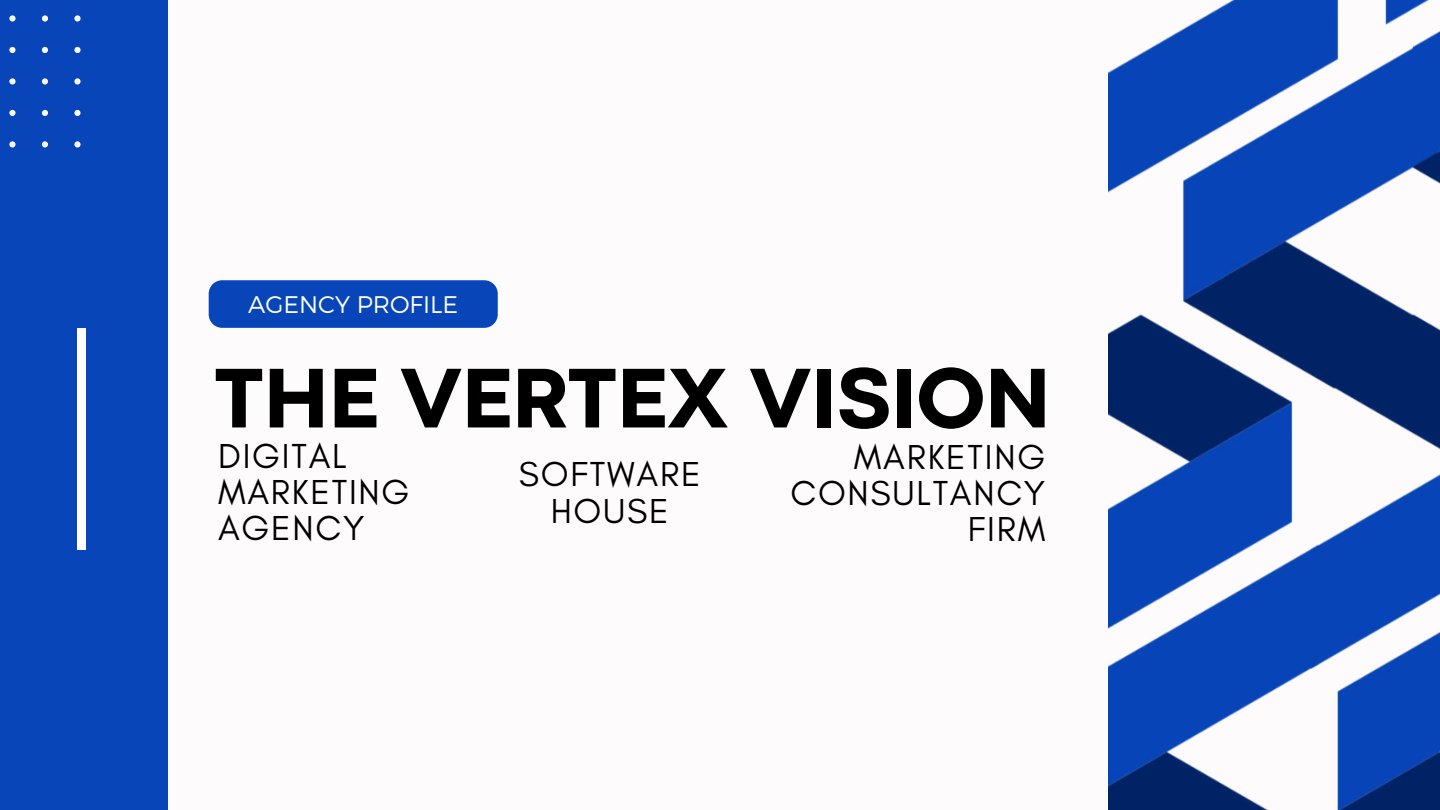
<style>
.page{position:relative;width:1440px;height:810px;background:#fdfbfb}
.page>*{position:absolute;margin:0;border:0;box-sizing:border-box;transform-origin:0 0}
.t1{font:800 88.3px "Codec Pro";color:#000}
.t2{font:35.3px/36.3px "Glacial Indifference";letter-spacing:.05em;color:#000}
.t3{font:300 24px "Montserrat";color:#fff}
</style>
<div class="page">
<div style="left:0;top:0;width:168px;height:810px;background:#0845b8"></div>
<div style="left:77px;top:328px;width:8px;height:222px;background:#fff"></div>
<div style="left:209px;top:280px;width:289px;height:48px;background:#0845b8;border-radius:14px"></div>
<svg style="left:9px;top:15px;width:72px;height:133px"></svg>
<img style="left:1109px;top:0;width:331px;height:810px">
<p class="t3" style="left:248px;top:288px;width:211px">AGENCY PROFILE</p>
<h1 class="t1" style="left:214px;top:367px;width:838px">THE VERTEX VISION</h1>
<p class="t2" style="left:218px;top:437px;width:193px">DIGITAL<br>MARKETING<br>AGENCY</p>
<p class="t2" style="left:791px;top:438px;width:256px;text-align:right">MARKETING<br>CONSULTANCY<br>FIRM</p>
<p class="t2" style="left:519px;top:455px;width:183px;line-height:37.1px;text-align:center">SOFTWARE<br>HOUSE</p>
</div>
